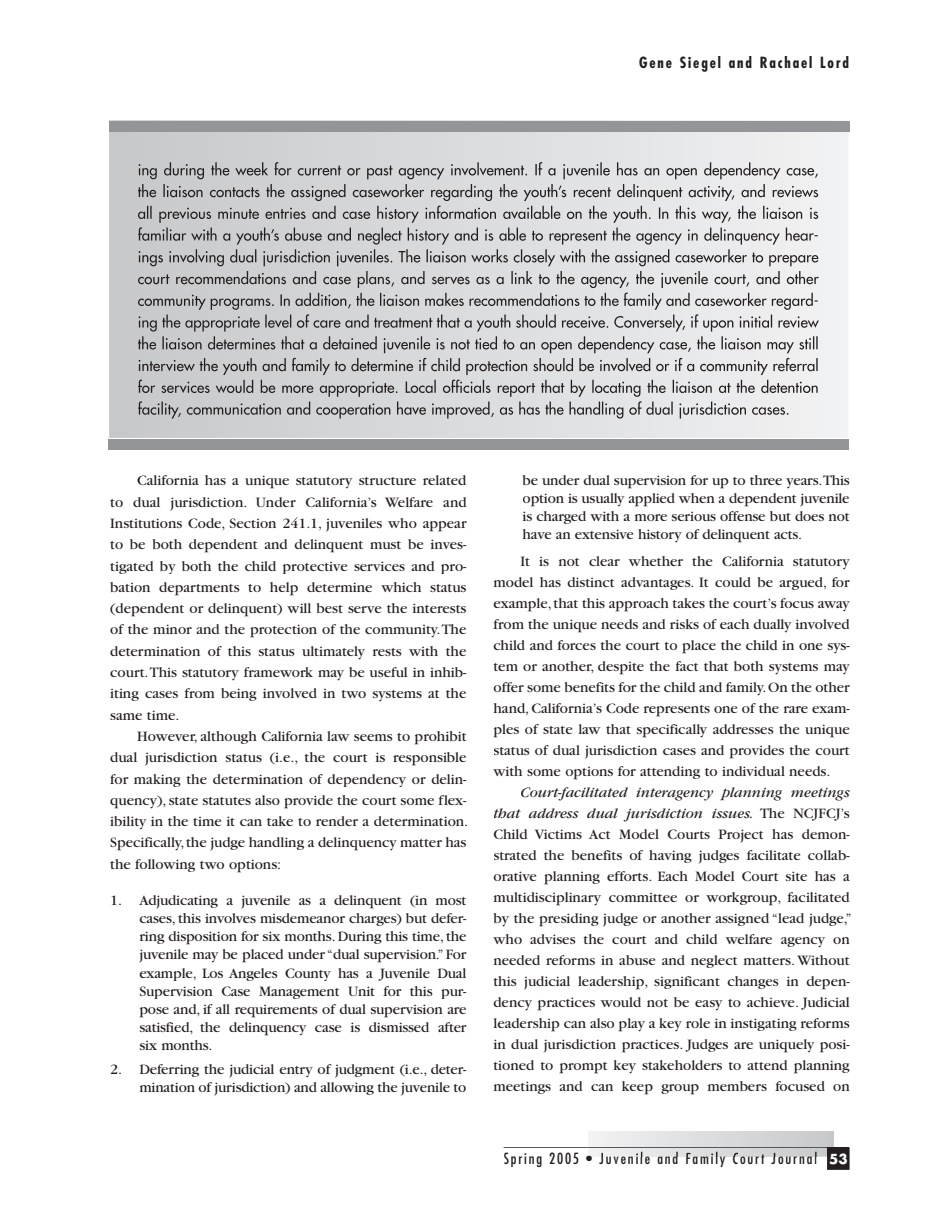
<style>
.page{position:relative;width:945px;height:1215px;background:#fff}
.page>*{position:absolute;margin:0;border:0;box-sizing:border-box;transform-origin:0 0}
.t1{font:15px/21px "Garamond";color:#231f20;text-align:justify}
.t2{font:condensed 15px "Futura";letter-spacing:.125em;color:#231f20}
.t3{font:700 condensed 15px "Futura";letter-spacing:.125em;color:#231f20}
.s1{font-style:italic}
.s2{font-weight:700;font-stretch:normal;font-size:13.5px;color:#fff}
</style>
<div class="page">
<hr style="left:504px;top:1147px;width:84px;height:1px;background:#231f20">
<svg style="left:588px;top:1131px;width:262px;height:39px"></svg>
<svg style="left:109px;top:120px;width:740px;height:318px"></svg>
<div style="left:110px;top:122px;width:740px;height:10px;background:#939598"></div>
<div style="left:108px;top:439px;width:740px;height:11px;background:#939598"></div>
<img style="left:139px;top:162px;width:680px;height:17px">
<img style="left:138px;top:184px;width:681px;height:17px">
<img style="left:138px;top:206px;width:681px;height:17px">
<img style="left:138px;top:227px;width:680px;height:18px">
<img style="left:139px;top:249px;width:680px;height:17px">
<img style="left:138px;top:271px;width:681px;height:17px">
<img style="left:138px;top:293px;width:680px;height:17px">
<img style="left:139px;top:314px;width:680px;height:18px">
<img style="left:138px;top:336px;width:681px;height:17px">
<img style="left:139px;top:358px;width:680px;height:17px">
<img style="left:138px;top:380px;width:681px;height:17px">
<img style="left:138px;top:401px;width:657px;height:18px">
<p class="t3" style="left:639px;top:53px;width:211px">Gene Siegel and Rachael Lord</p>
<p class="t1" style="left:110px;top:470px;width:358px;text-indent:27px">California has a unique statutory structure related to dual jurisdiction. Under California’s Welfare and Institutions Code, Section 241.1, juveniles who appear to be both dependent and delinquent must be inves&shy;tigated by both the child protective services and pro&shy;bation departments to help determine which status (dependent or delinquent) will best serve the interests of the minor and the protection of the community. The determination of this status ultimately rests with the court. This statutory framework may be useful in inhib&shy;iting cases from being involved in two systems at the same time.</p>
<p class="t1" style="left:110px;top:726px;width:360px;text-align:left;text-indent:27px">However, although California law seems to prohibit dual jurisdiction status (i.e., the court is responsible for making the determination of dependency or delin&shy;quency), state statutes also provide the court some flex&shy;ibility in the time it can take to render a determination.<br>Specifically, the judge handling a delinquency matter has the following two options:</p>
<p class="t1" style="left:139px;top:891px;width:329px;line-height:18.1px;text-indent:-29px">1. Adjudicating a juvenile as a delinquent (in most cases, this involves misdemeanor charges) but defer&shy;ring disposition for six months. During this time, the juvenile may be placed under “dual supervision.” For example, Los Angeles County has a Juvenile Dual Supervision Case Management Unit for this pur&shy;pose and, if all requirements of dual supervision are satisfied, the delinquency case is dismissed after six months.</p>
<p class="t1" style="left:110px;top:1060px;width:358px;line-height:18.1px;text-align:right">2. Deferring the judicial entry of judgment (i.e., deter&shy;mination of jurisdiction) and allowing the juvenile to</p>
<p class="t1" style="left:523px;top:472px;width:329px;line-height:18px">be under dual supervision for up to three years.This option is usually applied when a dependent juvenile is charged with a more serious offense but does not have an extensive history of delinquent acts.</p>
<p class="t1" style="left:493px;top:551px;width:358px;text-indent:27px">It is not clear whether the California statutory model has distinct advantages. It could be argued, for example, that this approach takes the court’s focus away from the unique needs and risks of each dually involved child and forces the court to place the child in one sys&shy;tem or another, despite the fact that both systems may offer some benefits for the child and family. On the other hand, California’s Code represents one of the rare exam&shy;ples of state law that specifically addresses the unique status of dual jurisdiction cases and provides the court with some options for attending to individual needs.</p>
<p class="t1" style="left:493px;top:782px;width:360px;text-align:left;text-indent:27px"><span class="s1">Court-facilitated interagency planning meetings that address dual jurisdiction issues.</span> The NCJFCJ’s Child Victims Act Model Courts Project has demon&shy;strated the benefits of having judges facilitate collab&shy;orative planning efforts. Each Model Court site has a multidisciplinary committee or workgroup, facilitated by the presiding judge or another assigned “lead judge,” who advises the court and child welfare agency on needed reforms in abuse and neglect matters. Without this judicial leadership, significant changes in depen&shy;dency practices would not be easy to achieve. Judicial leadership can also play a key role in instigating reforms in dual jurisdiction practices. Judges are uniquely posi&shy;tioned to prompt key stakeholders to attend planning meetings and can keep group members focused on</p>
<p class="t2" style="left:504px;top:1149px;width:346px">Spring 2005 • Juvenile and Family Court Journal <span class="s2">53</span></p>
</div>
